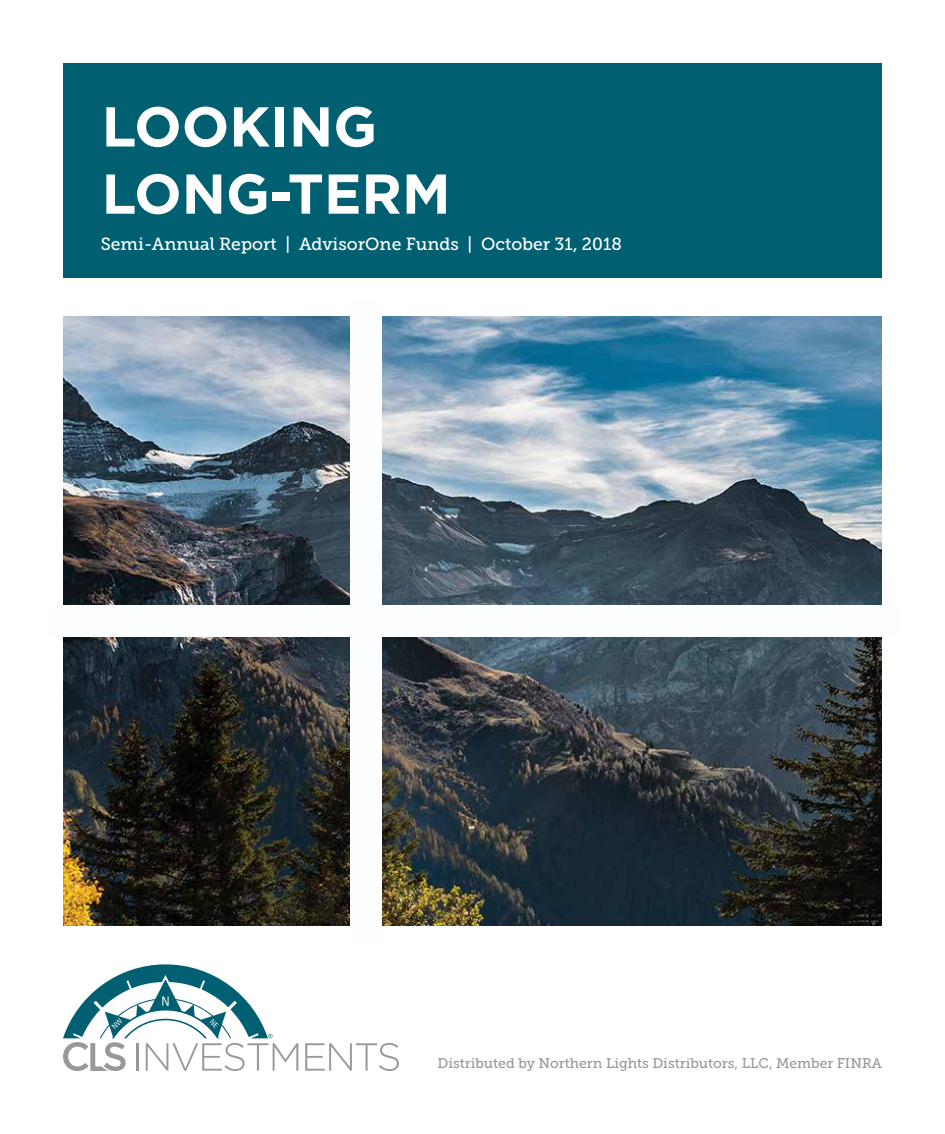
<style>
.page{position:relative;width:945px;height:1134px;background:#fff}
.page>*{position:absolute;margin:0;border:0;box-sizing:border-box;transform-origin:0 0}
.t1{font:700 56px/67.2px "Gotham";color:#fff}
.t2{font:17.5px "Museo Slab 500";color:#fff}
.t3{font:14px "Museo Slab 500";color:#98989a}
</style>
<div class="page">
<div style="left:63px;top:63px;width:819px;height:214px;background:#006072"></div>
<img style="left:63px;top:316px;width:819px;height:609px">
<div style="left:350px;top:299px;width:32px;height:643px;background:#fdfeff"></div>
<div style="left:44px;top:605px;width:857px;height:31px;background:#fdfeff"></div>
<svg style="left:305px;top:1043px;width:94px;height:28px"></svg>
<svg style="left:63px;top:964px;width:235px;height:107px"></svg>
<h1 class="t1" style="left:102px;top:93px;width:350px">LOOKING<br>LONG-TERM</h1>
<p class="t2" style="left:101px;top:234px;width:523px">Semi-Annual Report | AdvisorOne Funds | October 31, 2018</p>
<p class="t3" style="left:438px;top:1056px;width:446px">Distributed by Northern Lights Distributors, LLC, Member FINRA</p>
</div>
